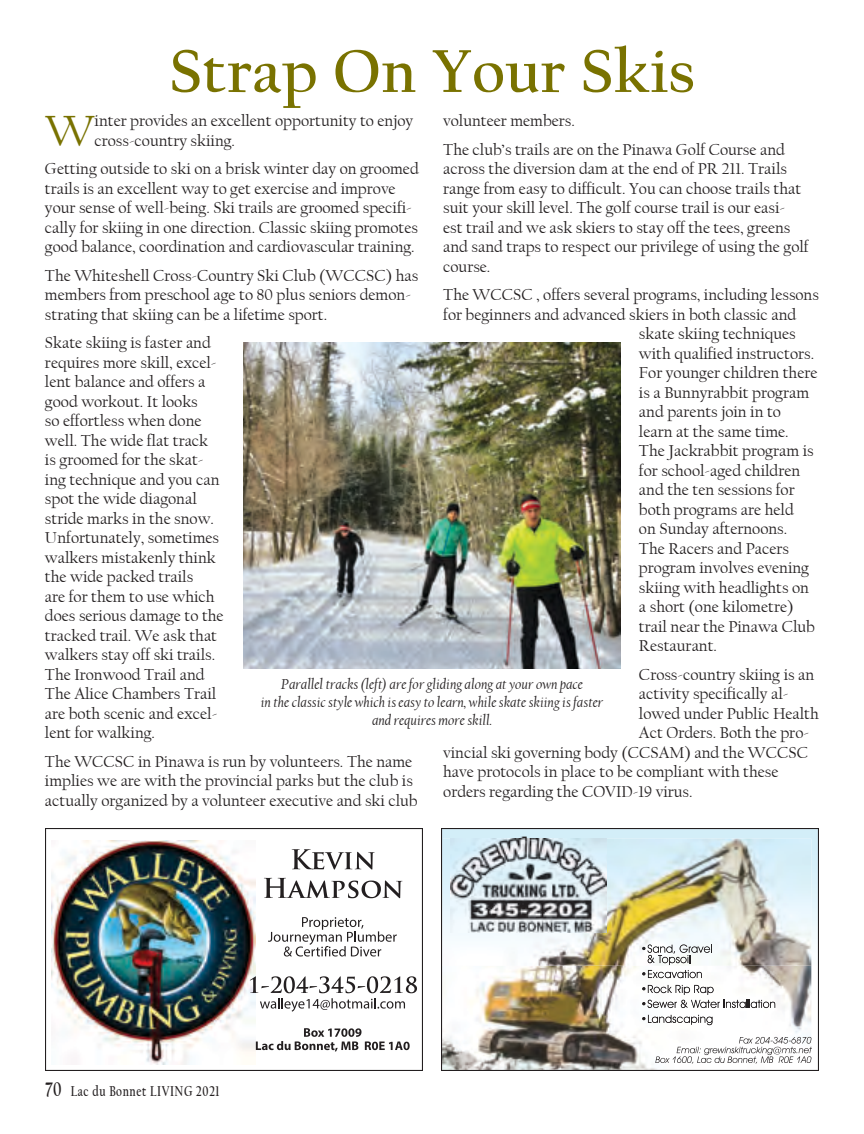
<style>
.page{position:relative;width:864px;height:1134px;background:#fff}
.page>*{position:absolute;margin:0;border:0;box-sizing:border-box;transform-origin:0 0}
.Headline{font:700 63px "Californian FB";letter-spacing:.01em;color:#797200}
.Body_text{font:45.9px "Californian FB";color:#797200}
.Body_text-2{font:16.5px/19.5px "Californian FB";color:#231f20}
.t1{font:italic 15px/18px "Californian FB";color:#231f20;text-align:center}
.t2{font:700 15px "Californian FB";letter-spacing:.05em;color:#231f20;scale:.75 1}
.s1{font-size:21px}
</style>
<div class="page">
<img style="left:243px;top:342px;width:378px;height:327px">
<img style="left:441px;top:828px;width:378px;height:243px">
<svg style="left:655px;top:1037px;width:157px;height:27px"></svg>
<img style="left:450px;top:836px;width:157px;height:97px">
<img style="left:45px;top:828px;width:378px;height:243px">
<p class="Headline" style="left:169px;top:36px;width:527px">Strap On Your Skis</p>
<p class="Body_text" style="left:45px;top:105px;width:51px">W</p>
<p class="Body_text-2" style="left:95px;top:111px;width:320px">inter provides an excellent opportunity to enjoy cross-country skiing.</p>
<p class="Body_text-2" style="left:45px;top:159px;width:375px">Getting outside to ski on a brisk winter day on groomed trails is an excellent way to get exercise and improve your sense of well-being. Ski trails are groomed specifi&shy;cally for skiing in one direction. Classic skiing promotes good balance, coordination and cardiovascular training.</p>
<p class="Body_text-2" style="left:45px;top:266px;width:375px">The Whiteshell Cross-Country Ski Club (WCCSC) has members from preschool age to 80 plus seniors demon&shy;strating that skiing can be a lifetime sport.</p>
<p class="Body_text-2" style="left:45px;top:333px;width:180px">Skate skiing is faster and requires more skill, excel&shy;lent balance and offers a good workout. It looks<br>so effortless when done well. The wide flat track<br>is groomed for the skat&shy;ing technique and you can spot the wide diagonal stride marks in the snow.<br>Unfortunately, sometimes walkers mistakenly think the wide packed trails<br>are for them to use which does serious damage to the tracked trail. We ask that walkers stay off ski trails.<br>The Ironwood Trail and<br>The Alice Chambers Trail are both scenic and excel&shy;lent for walking.</p>
<p class="Body_text-2" style="left:45px;top:752px;width:374px">The WCCSC in Pinawa is run by volunteers. The name implies we are with the provincial parks but the club is actually organized by a volunteer executive and ski club</p>
<p class="Body_text-2" style="left:443px;top:111px;width:133px">volunteer members.</p>
<p class="Body_text-2" style="left:443px;top:140px;width:367px">The club’s trails are on the Pinawa Golf Course and across the diversion dam at the end of PR 211. Trails range from easy to difficult. You can choose trails that suit your skill level. The golf course trail is our easi-<br>est trail and we ask skiers to stay off the tees, greens and sand traps to respect our privilege of using the golf course.</p>
<p class="Body_text-2" style="left:443px;top:285px;width:377px">The WCCSC , offers several programs, including lessons</p>
<p class="Body_text-2" style="left:443px;top:305px;width:355px">for beginners and advanced skiers in both classic and</p>
<p class="Body_text-2" style="left:639px;top:324px;width:158px">skate skiing techniques</p>
<p class="Body_text-2" style="left:639px;top:344px;width:177px">with qualified instructors.</p>
<p class="Body_text-2" style="left:639px;top:363px;width:180px">For younger children there</p>
<p class="Body_text-2" style="left:639px;top:383px;width:172px">is a Bunnyrabbit program</p>
<p class="Body_text-2" style="left:639px;top:402px;width:144px">and parents join in to</p>
<p class="Body_text-2" style="left:639px;top:422px;width:151px">learn at the same time.</p>
<p class="Body_text-2" style="left:639px;top:441px;width:176px">The Jackrabbit program is</p>
<p class="Body_text-2" style="left:639px;top:461px;width:163px">for school-aged children</p>
<p class="Body_text-2" style="left:639px;top:480px;width:157px">and the ten sessions for</p>
<p class="Body_text-2" style="left:639px;top:500px;width:156px">both programs are held</p>
<p class="Body_text-2" style="left:639px;top:519px;width:150px">on Sunday afternoons.</p>
<p class="Body_text-2" style="left:639px;top:539px;width:151px">The Racers and Pacers</p>
<p class="Body_text-2" style="left:639px;top:559px;width:172px">program involves evening</p>
<p class="Body_text-2" style="left:639px;top:578px;width:172px">skiing with headlights on</p>
<p class="Body_text-2" style="left:639px;top:598px;width:156px">a short (one kilometre)</p>
<p class="Body_text-2" style="left:639px;top:617px;width:177px">trail near the Pinawa Club</p>
<p class="Body_text-2" style="left:639px;top:637px;width:80px">Restaurant.</p>
<p class="Body_text-2" style="left:639px;top:665px;width:177px">Cross-country skiing is an</p>
<p class="Body_text-2" style="left:639px;top:685px;width:151px">activity specifically al-</p>
<p class="Body_text-2" style="left:639px;top:704px;width:181px">lowed under Public Health</p>
<p class="Body_text-2" style="left:639px;top:724px;width:172px">Act Orders. Both the pro-</p>
<p class="Body_text-2" style="left:443px;top:743px;width:366px">vincial ski governing body (CCSAM) and the WCCSC</p>
<p class="Body_text-2" style="left:443px;top:763px;width:337px">have protocols in place to be compliant with these</p>
<p class="Body_text-2" style="left:443px;top:782px;width:251px">orders regarding the COVID-19 virus.</p>
<p class="t1" style="left:261px;top:675px;width:344px">Parallel tracks (left) are for gliding along at your own pace<br>in the classic style which is easy to learn, while skate skiing is faster and requires more skill.</p>
<p class="t2" style="left:45px;top:1082px;width:234px"><span class="s1">70</span> Lac du Bonnet LIVING 2021</p>
</div>
